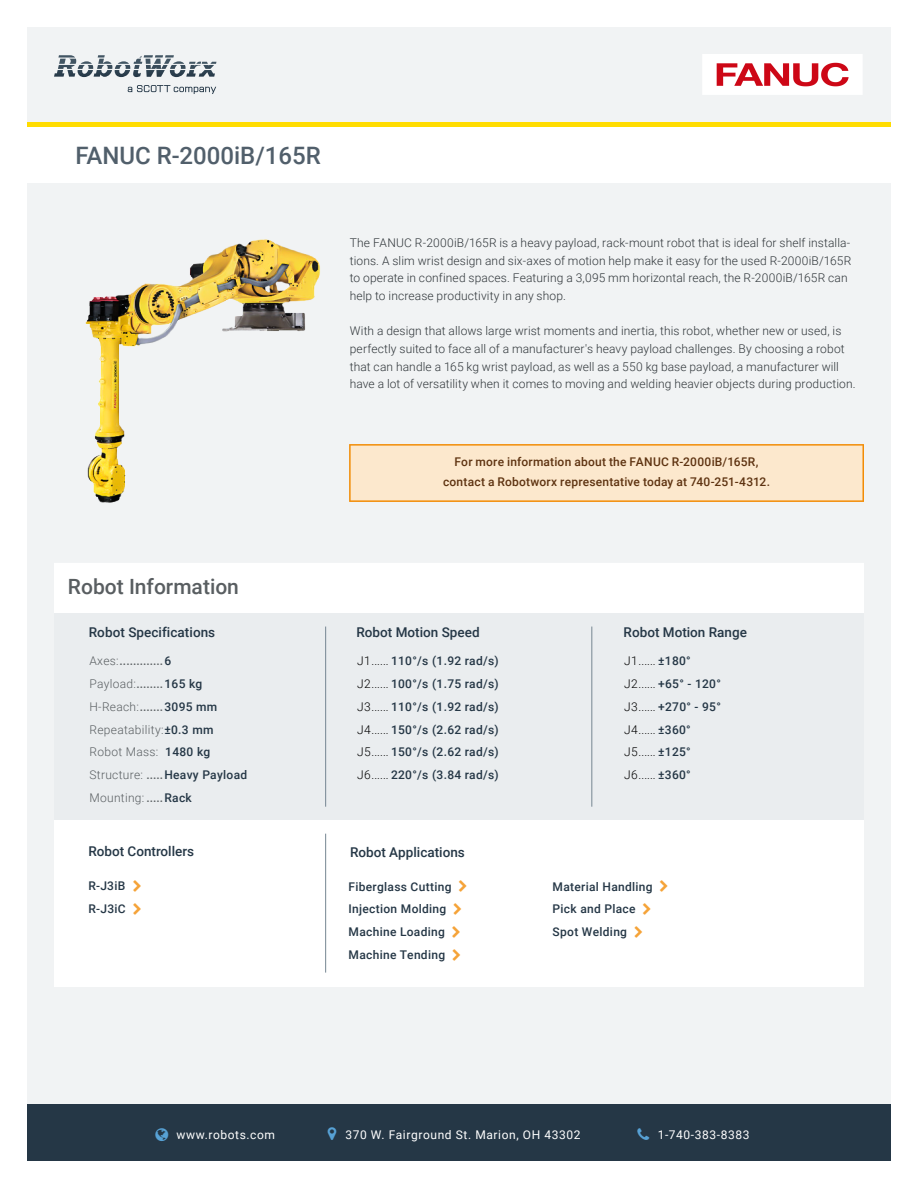
<style>
.page{position:relative;width:918px;height:1188px;background:#fff}
.page>*{position:absolute;margin:0;border:0;box-sizing:border-box;transform-origin:0 0}
.t1{font:500 24px "Roboto";color:#515f6b}
.t2{font:500 21px "Roboto";color:#595e61}
.t3{font:500 13.5px "Roboto";color:#253746}
.t4{font:300 12px/17.7px "Roboto";letter-spacing:.01em;color:#30363a}
.t5{font:500 12px/22.8px "Roboto";letter-spacing:.025em;color:#253746}
.t6{font:300 12px/22.8px "Roboto";letter-spacing:.025em;color:#595e61}
.t7{font:500 12px/19.8px "Roboto";letter-spacing:.015em;color:#5e3311;text-align:center}
.t8{font:300 12px/22.8px "Roboto";letter-spacing:.025em;color:#000}
.t9{font:12px "Roboto";letter-spacing:.05em;color:#fff}
.s1{font-weight:500}
.s2{font-weight:500;color:#253746}
.s3{font-weight:300;color:#000}
</style>
<div class="page">
<div style="left:27px;top:27px;width:864px;height:1134px;background:#f1f3f4"></div>
<div style="left:54px;top:563px;width:810px;height:50px;background:#fff"></div>
<div style="left:54px;top:613px;width:810px;height:207px;background:#eaedef"></div>
<div style="left:54px;top:820px;width:810px;height:166px;background:#fff"></div>
<hr style="left:325px;top:627px;width:1px;height:180px;background:#768692">
<hr style="left:325px;top:834px;width:1px;height:139px;background:#768692">
<hr style="left:592px;top:627px;width:1px;height:180px;background:#768692">
<div style="left:27px;top:127px;width:864px;height:56px;background:#fff"></div>
<div style="left:27px;top:1105px;width:864px;height:56px;background:#253746"></div>
<img style="left:85px;top:239px;width:235px;height:264px">
<svg style="left:349px;top:444px;width:515px;height:58px;background:#fbe2c1"></svg>
<svg style="left:128px;top:85px;width:88px;height:9px"></svg>
<svg style="left:54px;top:55px;width:162px;height:22px"></svg>
<img style="left:702px;top:54px;width:160px;height:41px">
<div style="left:27px;top:122px;width:864px;height:5px;background:#ffdc00"></div>
<h1 class="t1" style="left:76px;top:138px;width:247px">FANUC R-2000iB/165R</h1>
<p class="t4" style="left:350px;top:233px;width:503px">The FANUC R-2000iB/165R is a heavy payload, rack-mount robot that is ideal for shelf installa&shy;tions. A slim wrist design and six-axes of motion help make it easy for the used R-2000iB/165R to operate in confined spaces. Featuring a 3,095 mm horizontal reach, the R-2000iB/165R can help to increase productivity in any shop.</p>
<p class="t4" style="left:350px;top:322px;width:507px">With a design that allows large wrist moments and inertia, this robot, whether new or used, is perfectly suited to face all of a manufacturer's heavy payload challenges. By choosing a robot that can handle a 165 kg wrist payload, as well as a 550 kg base payload, a manufacturer will have a lot of versatility when it comes to moving and welding heavier objects during production.</p>
<p class="t7" style="left:443px;top:452px;width:328px">For more information about the FANUC R-2000iB/165R, contact a Robotworx representative today at 740-251-4312.</p>
<h2 class="t2" style="left:68px;top:572px;width:173px">Robot Information</h2>
<p class="t3" style="left:89px;top:623px;width:128px">Robot Specifications</p>
<p class="t6" style="left:89px;top:649px;width:159px">Axes:<span class="s1">.............</span><span class="s2">6<br></span>Payload:<span class="s1">........</span><span class="s2">165 kg<br></span>H-Reach:<span class="s1">.......</span><span class="s2">3095 mm<br></span>Repeatability:<span class="s2">±0.3 mm<br></span>Robot Mass: <span class="s2">1480 kg<br></span>Structure: <span class="s1">.....</span><span class="s2">Heavy Payload<br></span>Mounting: <span class="s1">.....</span><span class="s2">Rack</span></p>
<p class="t3" style="left:88px;top:842px;width:107px">Robot Controllers</p>
<p class="t5" style="left:88px;top:874px;width:39px">R-J3iB<br>R-J3iC</p>
<p class="t3" style="left:357px;top:623px;width:125px">Robot Motion Speed</p>
<p class="t5" style="left:357px;top:649px;width:143px;text-align:justify"><span class="s3">J1......</span> 110°/s (1.92 rad/s)<br><span class="s3">J2......</span> 100°/s (1.75 rad/s)<br><span class="s3">J3......</span> 110°/s (1.92 rad/s)<br><span class="s3">J4......</span> 150°/s (2.62 rad/s)<br><span class="s3">J5......</span> 150°/s (2.62 rad/s)<br><span class="s3">J6......</span> 220°/s (3.84 rad/s)</p>
<p class="t3" style="left:624px;top:623px;width:125px">Robot Motion Range</p>
<p class="t8" style="left:624px;top:649px;width:98px">J1...... <span class="s2">±180°<br></span>J2...... <span class="s2">+65° - 120°<br></span>J3...... <span class="s2">+270° - 95°<br></span>J4...... <span class="s2">±360°<br></span>J5...... <span class="s2">±125°<br></span>J6...... <span class="s2">±360°</span></p>
<p class="t3" style="left:350px;top:842px;width:116px">Robot Applications</p>
<p class="t5" style="left:349px;top:874px;width:104px">Fiberglass Cutting<br>Injection Molding<br>Machine Loading<br>Machine Tending</p>
<p class="t5" style="left:553px;top:874px;width:102px">Material Handling<br>Pick and Place<br>Spot Welding</p>
<p class="t9" style="left:177px;top:1126px;width:100px">www.robots.com</p>
<p class="t9" style="left:345px;top:1126px;width:237px">370 W. Fairground St. Marion, OH 43302</p>
<p class="t9" style="left:658px;top:1126px;width:93px">1-740-383-8383</p>
</div>
